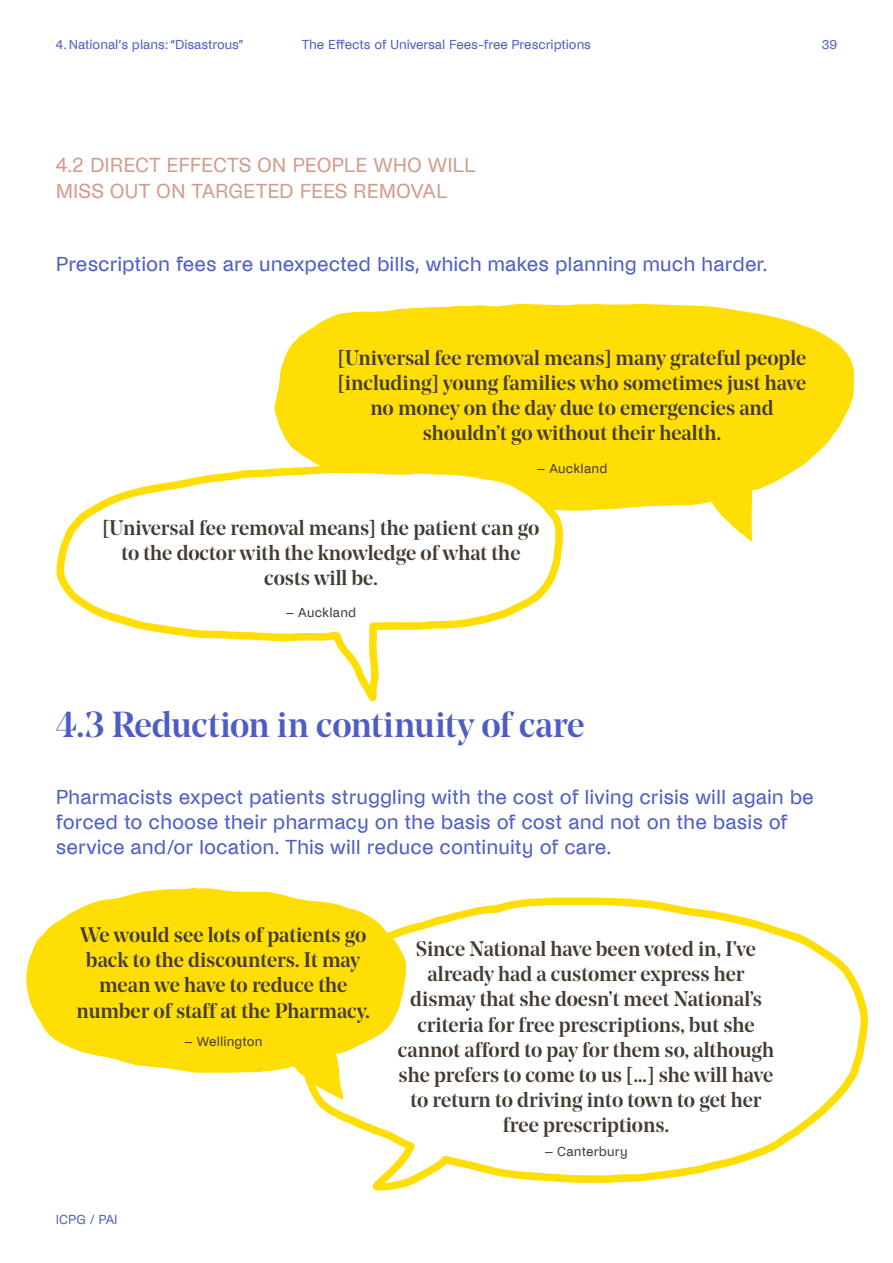
<style>
.page{position:relative;width:893px;height:1263px;background:#fff}
.page>*{position:absolute;margin:0;border:0;box-sizing:border-box;transform-origin:0 0}
.t1{font:500 36px "Noe Display";letter-spacing:-.01em;color:#4e5dc4}
.t2{font:500 21px/25.2px "Noe Display";color:#443b32;text-align:center}
.t3{font:21px/25.2px "Noi Grotesk";color:#4e5dc4}
.t4{font:21px/25.2px "Noi Grotesk";letter-spacing:-.005em;color:#d09d8b}
.t5{font:13.5px "Noi Grotesk";color:#4e5dc4}
.t6{font:13.5px "Noi Grotesk";letter-spacing:.015em;color:#443b32}
</style>
<div class="page">
<svg style="left:274px;top:304px;width:580px;height:237px;fill:#ffde05"></svg>
<svg style="left:56px;top:465px;width:507px;height:237px"></svg>
<svg style="left:314px;top:898px;width:554px;height:293px"></svg>
<svg style="left:26px;top:887px;width:380px;height:213px;fill:#ffde05"></svg>
<p class="t5" style="left:56px;top:37px;width:189px">4. National’s plans: “Disastrous”</p>
<p class="t5" style="left:302px;top:37px;width:291px">The Effects of Universal Fees-free Prescriptions</p>
<p class="t5" style="left:822px;top:37px;width:17px">39</p>
<p class="t4" style="left:56px;top:153px;width:421px">4.2 DIRECT EFFECTS ON PEOPLE WHO WILL<br>MISS OUT ON TARGETED FEES REMOVAL</p>
<p class="t3" style="left:56px;top:252px;width:713px">Prescription fees are unexpected bills, which makes planning much harder.</p>
<p class="t2" style="left:338px;top:346px;width:470px">[Universal fee removal means] many grateful people [including] young families who sometimes just have no money on the day due to emergencies and shouldn’t go without their health.</p>
<p class="t6" style="left:537px;top:461px;width:72px">– Auckland</p>
<p class="t2" style="left:102px;top:517px;width:439px">[Universal fee removal means] the patient can go to the doctor with the knowledge of what the costs will be.</p>
<p class="t6" style="left:285px;top:605px;width:72px">– Auckland</p>
<h1 class="t1" style="left:56px;top:708px;width:530px">4.3 Reduction in continuity of care</h1>
<p class="t3" style="left:56px;top:785px;width:760px">Pharmacists expect patients struggling with the cost of living crisis will again be forced to choose their pharmacy on the basis of cost and not on the basis of service and/or location. This will reduce continuity of care.</p>
<p class="t2" style="left:77px;top:924px;width:295px">We would see lots of patients go back to the discounters. It may mean we have to reduce the number of staff at the Pharmacy.</p>
<p class="t6" style="left:184px;top:1034px;width:80px">– Wellington</p>
<p class="t5" style="left:56px;top:1211px;width:63px">ICPG / PAI</p>
<p class="t2" style="left:398px;top:938px;width:378px">Since National have been voted in, I’ve already had a customer express her dismay that she doesn’t meet National’s criteria for free prescriptions, but she cannot afford to pay for them so, although she prefers to come to us […] she will have to return to driving into town to get her free prescriptions.</p>
<p class="t6" style="left:544px;top:1143px;width:85px">– Canterbury</p>
</div>
